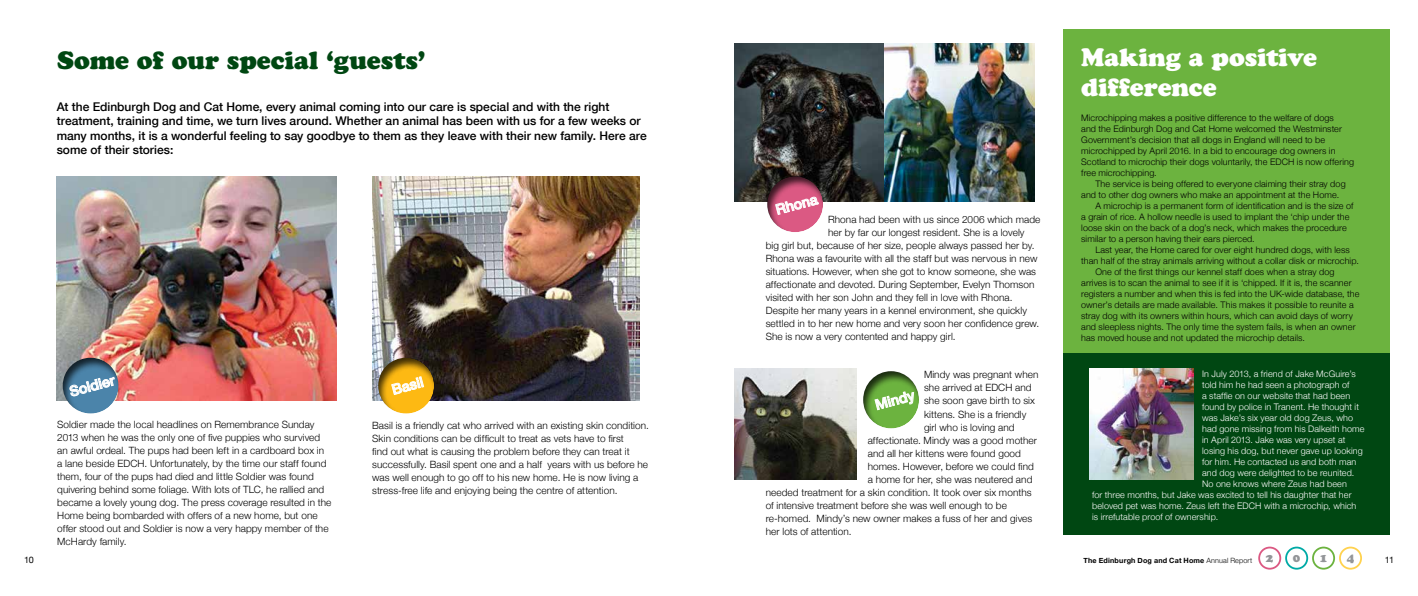
<style>
.page{position:relative;width:1418px;height:596px;background:#fff}
.page>*{position:absolute;margin:0;border:0;box-sizing:border-box;transform-origin:0 0}
.t1{font:25px/30px "Cooper Black Std";color:#fff}
.t2{font:25px "Cooper Black Std";color:#004712}
.t3{font:500 14.2px "Helvetica Neue";color:#fff}
.t4{font:500 12px/14.4px "Helvetica Neue";color:#000}
.t5{font:12px "Cooper Black Std";color:#939598}
.t6{font:300 10px/13px "Helvetica Neue";letter-spacing:.01em;color:#000}
.t7{font:300 9px/11px "Helvetica Neue";letter-spacing:.01em;color:#000}
.t8{font:300 9px "Helvetica Neue";letter-spacing:.01em;color:#fff}
.t9{font:9px "Helvetica Neue";color:#000}
.t10{font:700 7.2px "Helvetica Neue";letter-spacing:.025em;color:#000}
.s1{font-weight:300}
</style>
<div class="page">
<div style="left:1063px;top:29px;width:326px;height:505px;background:#6cb33f"></div>
<div style="left:1338px;top:546px;width:23px;height:23px;border:2px solid #ffd24f;border-radius:50%"></div>
<div style="left:1258px;top:546px;width:23px;height:23px;border:2px solid #db5983;border-radius:50%"></div>
<div style="left:1311px;top:546px;width:23px;height:23px;border:2px solid #6cb33f;border-radius:50%"></div>
<div style="left:1285px;top:546px;width:23px;height:23px;border:2px solid #00aaa6;border-radius:50%"></div>
<div style="left:1063px;top:353px;width:326px;height:181px;background:#004712"></div>
<img style="left:734px;top:368px;width:122px;height:111px">
<img style="left:1089px;top:368px;width:104px;height:111px">
<img style="left:734px;top:44px;width:300px;height:157px">
<div style="left:861px;top:370px;width:78px;height:60px;background:#000;opacity:.75"></div>
<div style="left:763px;top:175px;width:79px;height:58px;background:#000;opacity:.75"></div>
<img style="left:372px;top:176px;width:267px;height:224px">
<div style="left:376px;top:356px;width:72px;height:58px;background:#000;opacity:.75"></div>
<img style="left:56px;top:176px;width:281px;height:224px">
<div style="left:62px;top:356px;width:58px;height:57px;background:#000;opacity:.75"></div>
<svg style="left:70px;top:377px;width:45px;height:19px"></svg>
<h1 class="t2" style="left:57px;top:45px;width:370px">Some of our special ‘guests’</h1>
<p class="t4" style="left:57px;top:99px;width:591px">At the Edinburgh Dog and Cat Home, every animal coming into our care is special and with the right treatment, training and time, we turn lives around. Whether an animal has been with us for a few weeks or many months, it is a wonderful feeling to say goodbye to them as they leave with their new family. Here are some of their stories:</p>
<p class="t9" style="left:24px;top:553px;width:11px">10</p>
<h2 class="t3" style="left:67px;top:380px;width:48px;rotate:-15deg">Soldier</h2>
<h2 class="t3" style="left:389px;top:378px;width:34px;rotate:-15deg">Basil</h2>
<p class="t6" style="left:57px;top:417px;width:276px">Soldier made the local headlines on Remembrance Sunday 2013 when he was the only one of five puppies who survived an awful ordeal. The pups had been left in a cardboard box in a lane beside EDCH. Unfortunately, by the time our staff found them, four of the pups had died and little Soldier was found quivering behind some foliage. With lots of TLC, he rallied and became a lovely young dog. The press coverage resulted in the Home being bombarded with offers of a new home, but one offer stood out and Soldier is now a very happy member of the McHardy family.</p>
<p class="t6" style="left:372px;top:418px;width:278px">Basil is a friendly cat who arrived with an existing skin condition.<br>Skin conditions can be difficult to treat as vets have to first<br>find out what is causing the problem before they can treat it successfully. Basil spent one and a half years with us before he was well enough to go off to his new home. He is now living a stress-free life and enjoying being the centre of attention.</p>
<h2 class="t3" style="left:773px;top:199px;width:44px;rotate:-15deg">Rhona</h2>
<p class="t6" style="left:828px;top:212px;width:214px">Rhona had been with us since 2006 which made</p>
<p class="t6" style="left:828px;top:225px;width:198px">her by far our longest resident. She is a lovely</p>
<p class="t6" style="left:765px;top:238px;width:270px">big girl but, because of her size, people always passed her by.</p>
<p class="t6" style="left:765px;top:251px;width:273px">Rhona was a favourite with all the staff but was nervous in new</p>
<p class="t6" style="left:765px;top:264px;width:272px">situations. However, when she got to know someone, she was</p>
<p class="t6" style="left:765px;top:277px;width:270px">affectionate and devoted. During September, Evelyn Thomson</p>
<p class="t6" style="left:765px;top:290px;width:248px">visited with her son John and they fell in love with Rhona.</p>
<p class="t6" style="left:765px;top:303px;width:263px">Despite her many years in a kennel environment, she quickly</p>
<p class="t6" style="left:765px;top:316px;width:275px">settled in to her new home and very soon her confidence grew.</p>
<p class="t6" style="left:765px;top:329px;width:191px">She is now a very contented and happy girl.</p>
<p class="t6" style="left:924px;top:367px;width:116px">Mindy was pregnant when</p>
<p class="t6" style="left:924px;top:380px;width:109px">she arrived at EDCH and</p>
<p class="t6" style="left:924px;top:393px;width:113px">she soon gave birth to six</p>
<p class="t6" style="left:924px;top:406px;width:104px">kittens. She is a friendly</p>
<p class="t6" style="left:924px;top:419px;width:92px">girl who is loving and</p>
<p class="t6" style="left:867px;top:432px;width:171px">affectionate. Mindy was a good mother</p>
<p class="t6" style="left:867px;top:445px;width:155px">and all her kittens were found good</p>
<p class="t6" style="left:867px;top:458px;width:168px">homes. However, before we could find</p>
<p class="t6" style="left:867px;top:471px;width:166px">a home for her, she was neutered and</p>
<p class="t6" style="left:765px;top:484px;width:267px">needed treatment for a skin condition. It took over six months</p>
<p class="t6" style="left:765px;top:497px;width:243px">of intensive treatment before she was well enough to be</p>
<p class="t6" style="left:765px;top:510px;width:268px">re-homed. Mindy’s new owner makes a fuss of her and gives</p>
<p class="t6" style="left:765px;top:523px;width:87px">her lots of attention.</p>
<h2 class="t3" style="left:872px;top:394px;width:42px;rotate:-15deg">Mindy</h2>
<h1 class="t1" style="left:1081px;top:42px;width:237px">Making a positive difference</h1>
<p class="t7" style="left:1081px;top:112px;width:274px">Microchipping makes a positive difference to the welfare of dogs<br>and the Edinburgh Dog and Cat Home welcomed the Westminster Government’s decision that all dogs in England will need to be microchipped by April 2016. In a bid to encourage dog owners in Scotland to microchip their dogs voluntarily, the EDCH is now offering free microchipping.</p>
<p class="t7" style="left:1095px;top:178px;width:252px">The service is being offered to everyone claiming their stray dog</p>
<p class="t7" style="left:1081px;top:189px;width:259px">and to other dog owners who make an appointment at the Home.</p>
<p class="t7" style="left:1095px;top:200px;width:259px">A microchip is a permanent form of identification and is the size of</p>
<p class="t7" style="left:1081px;top:211px;width:270px">a grain of rice. A hollow needle is used to implant the ‘chip under the</p>
<p class="t7" style="left:1081px;top:222px;width:267px">loose skin on the back of a dog’s neck, which makes the procedure</p>
<p class="t7" style="left:1081px;top:233px;width:175px">similar to a person having their ears pierced.</p>
<p class="t7" style="left:1095px;top:244px;width:256px">Last year, the Home cared for over eight hundred dogs, with less</p>
<p class="t7" style="left:1081px;top:255px;width:279px">than half of the stray animals arriving without a collar disk or microchip.</p>
<p class="t7" style="left:1095px;top:266px;width:240px">One of the first things our kennel staff does when a stray dog</p>
<p class="t7" style="left:1081px;top:277px;width:272px">arrives is to scan the animal to see if it is ‘chipped. If it is, the scanner</p>
<p class="t7" style="left:1081px;top:288px;width:280px">registers a number and when this is fed into the UK-wide database, the</p>
<p class="t7" style="left:1081px;top:299px;width:274px">owner’s details are made available. This makes it possible to reunite a</p>
<p class="t7" style="left:1081px;top:310px;width:273px">stray dog with its owners within hours, which can avoid days of worry</p>
<p class="t7" style="left:1081px;top:321px;width:276px">and sleepless nights. The only time the system fails, is when an owner</p>
<p class="t7" style="left:1081px;top:332px;width:225px">has moved house and not updated the microchip details.</p>
<p class="t8" style="left:1202px;top:366px;width:155px">In July 2013, a friend of Jake McGuire’s</p>
<p class="t8" style="left:1202px;top:377px;width:149px">told him he had seen a photograph of</p>
<p class="t8" style="left:1202px;top:388px;width:149px">a staffie on our website that had been</p>
<p class="t8" style="left:1202px;top:399px;width:158px">found by police in Tranent. He thought it</p>
<p class="t8" style="left:1202px;top:410px;width:152px">was Jake’s six year old dog Zeus, who</p>
<p class="t8" style="left:1202px;top:421px;width:164px">had gone missing from his Dalkeith home</p>
<p class="t8" style="left:1202px;top:432px;width:145px">in April 2013. Jake was very upset at</p>
<p class="t8" style="left:1202px;top:443px;width:162px">losing his dog, but never gave up looking</p>
<p class="t8" style="left:1202px;top:454px;width:156px">for him. He contacted us and both man</p>
<p class="t8" style="left:1202px;top:465px;width:154px">and dog were delighted to be reunited.</p>
<p class="t8" style="left:1202px;top:476px;width:146px">No one knows where Zeus had been</p>
<p class="t8" style="left:1092px;top:487px;width:261px">for three months, but Jake was excited to tell his daughter that her</p>
<p class="t8" style="left:1092px;top:498px;width:266px">beloved pet was home. Zeus left the EDCH with a microchip, which</p>
<p class="t8" style="left:1092px;top:509px;width:127px">is irrefutable proof of ownership.</p>
<p class="t10" style="left:1083px;top:554px;width:191px">The Edinburgh Dog and Cat Home <span class="s1">Annual Report</span> <sup>2</sup></p>
<p class="t5" style="left:1292px;top:550px;width:9px">0</p>
<p class="t5" style="left:1319px;top:550px;width:9px">1</p>
<p class="t5" style="left:1346px;top:550px;width:9px">4</p>
<p class="t9" style="left:1384px;top:553px;width:11px">11</p>
</div>
